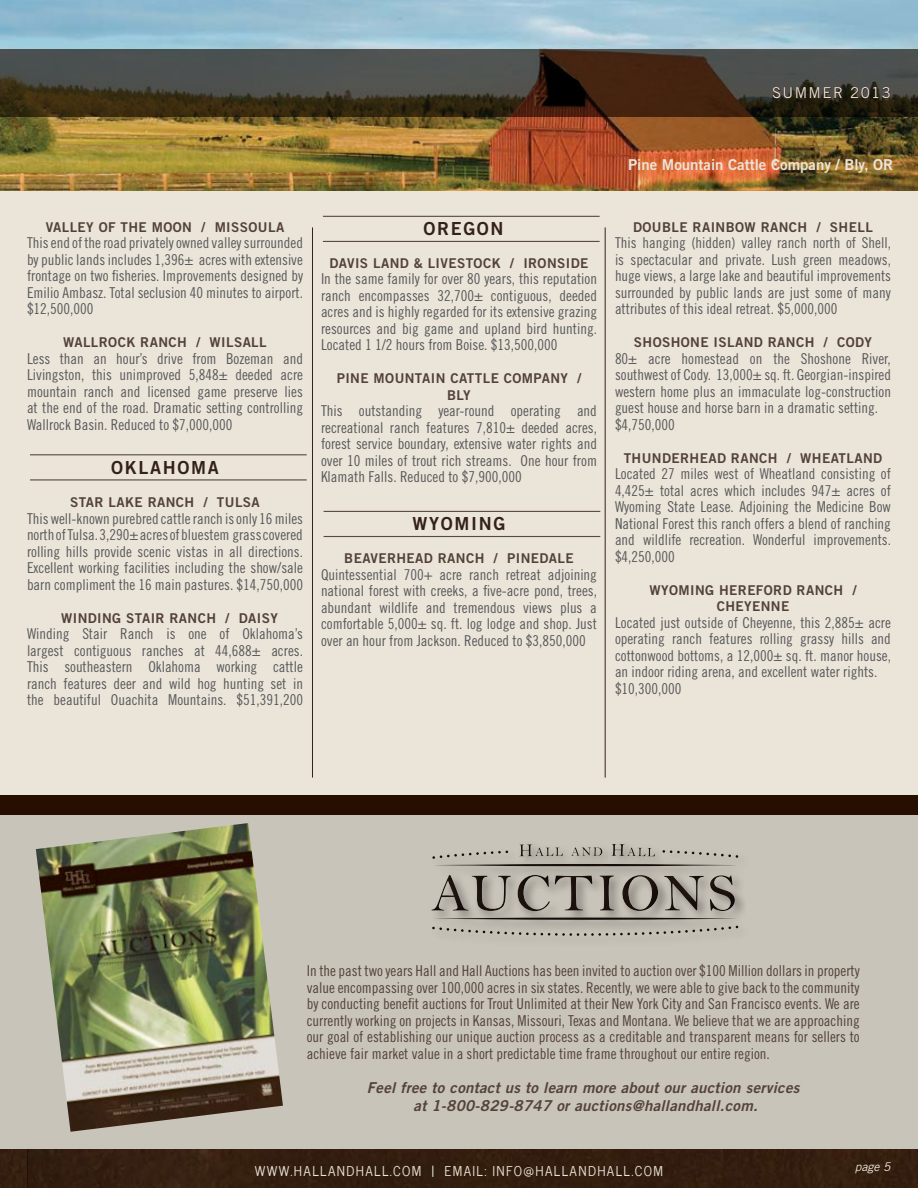
<style>
.page{position:relative;width:918px;height:1188px;background:#ebe5d9}
.page>*{position:absolute;margin:0;border:0;box-sizing:border-box;transform-origin:0 0}
.t1{font:18px "Trade Gothic LT Std Bd 2";letter-spacing:.09em;color:#342118}
.t2{font:15px/16.5px "Trade Gothic LT Std Cn 18";color:#58595b;text-align:justify}
.t3{font:15px/16.5px "Trade Gothic LT Std Cn 18";color:#544239;text-align:justify}
.t4{font:15px/18px "Trade Gothic LT Std Bd 2 Obl";letter-spacing:.02em;color:#544239;text-align:center}
.t5{font:15px "Trade Gothic LT Std Bd 2";color:#ebe5d9}
.t6{font:15px "Trade Gothic LT Std";letter-spacing:.09em;color:#ebe5d9}
.t7{font:13.5px "Trade Gothic LT Std Bd 2";letter-spacing:.03em;color:#544239}
.t8{font:13.5px "News Cycle";letter-spacing:.1em;color:#ebe5d9}
.t9{font:italic 12px "Trade Gothic LT Std";color:#ebe5d9}
</style>
<div class="page">
<div style="left:28px;top:1148px;width:890px;height:40px;background:#341e10"></div>
<svg style="left:27px;top:1148px;width:1px;height:40px"></svg>
<div style="left:0;top:1148px;width:27px;height:40px;background:#361f10"></div>
<img style="left:0;top:0;width:918px;height:190px">
<hr style="left:312px;top:227px;width:1px;height:551px;background:#342118">
<svg style="left:0;top:49px;width:918px;height:68px;background:#423b31"></svg>
<svg style="left:772px;top:83px;width:71px;height:18px"></svg>
<svg style="left:850px;top:87px;width:41px;height:12px"></svg>
<hr style="left:605px;top:227px;width:1px;height:551px;background:#342118">
<hr style="left:30px;top:454px;width:277px;height:1px;background:#342118">
<hr style="left:30px;top:479px;width:277px;height:1px;background:#342118">
<div style="left:0;top:815px;width:918px;height:333px;background:#c8c4b9"></div>
<div style="left:407px;top:843px;width:358px;height:117px;background:#231f20;opacity:.75"></div>
<div style="left:0;top:795px;width:918px;height:20px;background:#260f00"></div>
<hr style="left:324px;top:511px;width:276px;height:1px;background:#342118">
<hr style="left:324px;top:536px;width:276px;height:1px;background:#342118">
<img style="left:36px;top:823px;width:247px;height:309px">
<hr style="left:323px;top:216px;width:277px;height:1px;background:#342118">
<hr style="left:323px;top:241px;width:277px;height:1px;background:#342118">
<p class="t6" style="left:772px;top:84px;width:120px">SUMM ER 2013</p>
<p class="t5" style="left:628px;top:156px;width:267px">PINE MOUNTAIN CATTLE COMPANY / BLY, OR</p>
<p class="t7" style="left:46px;top:218px;width:9px">VALLEY</p>
<p class="t7" style="left:99px;top:218px;width:32px">OF THE</p>
<p class="t7" style="left:152px;top:218px;width:11px">MOON</p>
<p class="t7" style="left:201px;top:218px;width:34px">/ MISSO</p>
<p class="t7" style="left:258px;top:218px;width:19px">ULA</p>
<p class="t2" style="left:27px;top:234px;width:278px">This end of the road privately owned valley surrounded by public lands includes 1,396± acres with extensive frontage on two fisheries. Improvements designed by Emilio Ambasz. Total seclusion 40 minutes to airport. $12,500,000</p>
<p class="t7" style="left:63px;top:334px;width:21px">WALLROCK</p>
<p class="t7" style="left:140px;top:334px;width:20px">RANCH</p>
<p class="t7" style="left:196px;top:334px;width:34px">/ WILSALL</p>
<p class="t2" style="left:27px;top:350px;width:278px">Less than an hour’s drive from Bozeman and Livingston, this unimproved 5,848± deeded acre mountain ranch and licensed game preserve lies at the end of the road. Dramatic setting controlling Wallrock Basin. Reduced to $7,000,000</p>
<p class="t1" style="left:111px;top:457px;width:28px">OKLAHOMA</p>
<p class="t7" style="left:70px;top:494px;width:18px">STAR</p>
<p class="t7" style="left:109px;top:494px;width:18px">LAKE</p>
<p class="t7" style="left:148px;top:494px;width:20px">RANCH</p>
<p class="t7" style="left:204px;top:494px;width:41px">/ TULSA</p>
<p class="t2" style="left:27px;top:510px;width:278px">This well-known purebred cattle ranch is only 16 miles north of Tulsa. 3,290± acres of bluestem grass covered rolling hills provide scenic vistas in all directions.<br>Excellent working facilities including the show/sale barn compliment the 16 main pastures. $14,750,000</p>
<p class="t7" style="left:61px;top:610px;width:20px">WINDIN</p>
<p class="t7" style="left:112px;top:610px;width:31px">G STAIR</p>
<p class="t7" style="left:170px;top:610px;width:20px">RANCH</p>
<p class="t7" style="left:226px;top:610px;width:31px">/ DAISY</p>
<p class="t2" style="left:27px;top:626px;width:278px">Winding Stair Ranch is one of Oklahoma’s largest contiguous ranches at 44,688± acres.<br>This southeastern Oklahoma working cattle ranch features deer and wild hog hunting set in the beautiful Ouachita Mountains. $51,391,200</p>
<p class="t1" style="left:423px;top:217px;width:67px">OREGON</p>
<p class="t7" style="left:330px;top:255px;width:18px">DAVIS</p>
<p class="t7" style="left:373px;top:255px;width:19px">LAND</p>
<p class="t7" style="left:414px;top:255px;width:31px">&amp; LIVESTOCK</p>
<p class="t7" style="left:510px;top:255px;width:28px">/ IRONSIDE</p>
<p class="t2" style="left:321px;top:271px;width:278px">In the same family for over 80 years, this reputation ranch encompasses 32,700± contiguous, deeded acres and is highly regarded for its extensive grazing resources and big game and upland bird hunting.<br>Located 1 1/2 hours from Boise. $13,500,000</p>
<p class="t7" style="left:337px;top:370px;width:17px">PINE</p>
<p class="t7" style="left:374px;top:370px;width:40px">MOUNTAIN</p>
<p class="t7" style="left:450px;top:370px;width:18px">CATTLE</p>
<p class="t7" style="left:504px;top:370px;width:19px">COMPANY</p>
<p class="t7" style="left:577px;top:370px;width:5px">/</p>
<p class="t7" style="left:447px;top:387px;width:17px">BLY</p>
<p class="t2" style="left:321px;top:403px;width:278px">This outstanding year-round operating and recreational ranch features 7,810± deeded acres, forest service boundary, extensive water rights and over 10 miles of trout rich streams. One hour from Klamath Falls. Reduced to $7,900,000</p>
<p class="t1" style="left:413px;top:513px;width:30px">WYOMIN</p>
<p class="t1" style="left:493px;top:513px;width:14px">G</p>
<p class="t7" style="left:344px;top:550px;width:20px">BEAVERHEAD</p>
<p class="t7" style="left:438px;top:550px;width:20px">RANCH</p>
<p class="t7" style="left:494px;top:550px;width:31px">/ PINEDALE</p>
<p class="t2" style="left:321px;top:566px;width:278px">Quintessential 700+ acre ranch retreat adjoining national forest with creeks, a five-acre pond, trees, abundant wildlife and tremendous views plus a comfortable 5,000± sq. ft. log lodge and shop. Just over an hour from Jackson. Reduced to $3,850,000</p>
<p class="t7" style="left:633px;top:218px;width:38px">DOUBLE</p>
<p class="t7" style="left:693px;top:218px;width:10px">RAINBOW</p>
<p class="t7" style="left:761px;top:218px;width:10px">RANCH</p>
<p class="t7" style="left:817px;top:218px;width:32px">/ SHELL</p>
<p class="t2" style="left:615px;top:234px;width:278px">This hanging (hidden) valley ranch north of Shell, is spectacular and private. Lush green meadows, huge views, a large lake and beautiful improvements surrounded by public lands are just some of many attributes of this ideal retreat. $5,000,000</p>
<p class="t7" style="left:634px;top:334px;width:19px">SHOSHONE</p>
<p class="t7" style="left:714px;top:334px;width:15px">ISLAND</p>
<p class="t7" style="left:768px;top:334px;width:20px">RANCH</p>
<p class="t7" style="left:824px;top:334px;width:32px">/ CODY</p>
<p class="t2" style="left:615px;top:350px;width:278px;text-align:left">80± acre homestead on the Shoshone River, southwest of Cody. 13,000± sq. ft. Georgian-inspired western home plus an immaculate log-construction guest house and horse barn in a dramatic setting. $4,750,000</p>
<p class="t7" style="left:624px;top:449px;width:39px">THUNDERHEAD</p>
<p class="t7" style="left:731px;top:449px;width:10px">RANCH</p>
<p class="t7" style="left:787px;top:449px;width:24px">/ WHEATLAND</p>
<p class="t2" style="left:615px;top:465px;width:278px">Located 27 miles west of Wheatland consisting of 4,425± total acres which includes 947± acres of Wyoming State Lease. Adjoining the Medicine Bow National Forest this ranch offers a blend of ranching and wildlife recreation. Wonderful improvements. $4,250,000</p>
<p class="t7" style="left:650px;top:581px;width:22px">WYOMIN</p>
<p class="t7" style="left:705px;top:581px;width:34px">G HEREFORD</p>
<p class="t7" style="left:797px;top:581px;width:20px">RANCH</p>
<p class="t7" style="left:853px;top:581px;width:5px">/</p>
<p class="t7" style="left:717px;top:598px;width:19px">CHEYENNE</p>
<p class="t2" style="left:615px;top:614px;width:278px;text-align:left">Located just outside of Cheyenne, this 2,885± acre operating ranch features rolling grassy hills and cottonwood bottoms, a 12,000± sq. ft. manor house, an indoor riding arena, and excellent water rights. $10,300,000</p>
<p class="t3" style="left:307px;top:963px;width:555px">In the past two years Hall and Hall Auctions has been invited to auction over $100 Million dollars in property value encompassing over 100,000 acres in six states. Recently, we were able to give back to the community by conducting benefit auctions for Trout Unlimited at their New York City and San Francisco events. We are currently working on projects in Kansas, Missouri, Texas and Montana. We believe that we are approaching our goal of establishing our unique auction process as a creditable and transparent means for sellers to achieve fair market value in a short predictable time frame throughout our entire region.</p>
<p class="t4" style="left:367px;top:1079px;width:434px">Feel free to contact us to learn more about our auction services at 1-800-829-8747 or auctions@hallandhall.com.</p>
<p class="t8" style="left:255px;top:1159px;width:58px">WWW.HALLAN</p>
<p class="t8" style="left:346px;top:1159px;width:57px">DHALL.COM</p>
<p class="t8" style="left:432px;top:1159px;width:22px">| EMAIL</p>
<p class="t8" style="left:484px;top:1159px;width:17px">: INFO</p>
<p class="t8" style="left:524px;top:1159px;width:31px">@HALLAN</p>
<p class="t8" style="left:588px;top:1159px;width:57px">DHALL.COM</p>
<p class="t9" style="left:855px;top:1160px;width:37px">page 5</p>
</div>
